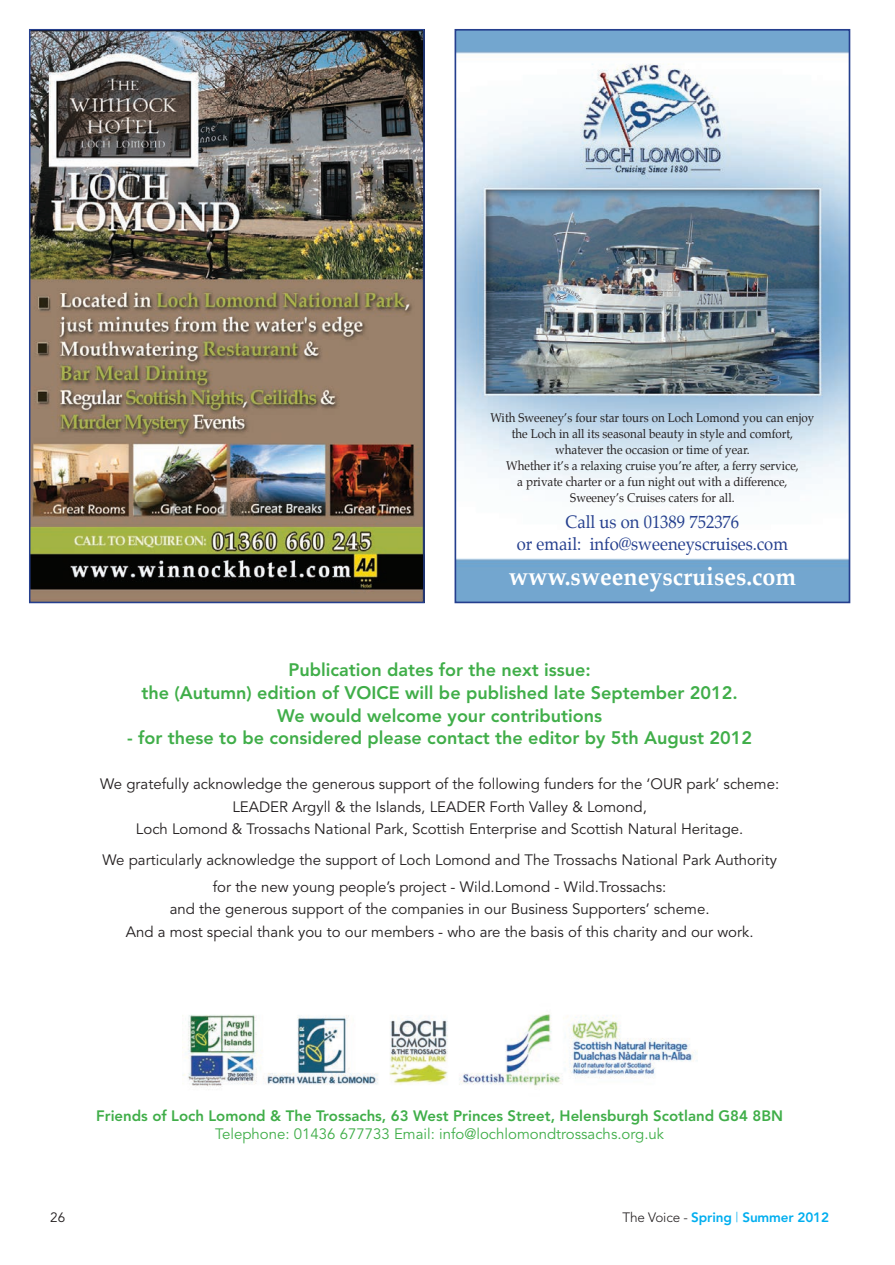
<style>
.page{position:relative;width:895px;height:1265px;background:#fff}
.page>*{position:absolute;margin:0;border:0;box-sizing:border-box;transform-origin:0 0}
.t1{font:700 24.9px "Palatino";color:#fff;scale:.93 1}
.t2{font:800 18px/22.5px "Avenir";color:#40ae49;text-align:center}
.t3{font:17.7px/21.3px "Palatino";color:#253f8e;text-align:center;scale:.93 1}
.t4{font:15px/22.5px "Avenir";color:#231f20;text-align:center}
.t5{font:800 15px "Avenir";color:#40ae49}
.t6{font:15px "Avenir";color:#40ae49}
.t7{font:800 13.5px "Avenir";letter-spacing:-.01em;color:#00aeef}
.t8{font:13.5px "Avenir";color:#231f20}
.t9{font:12.45px/16px "Palatino";color:#231f20;text-align:center;scale:.93 1}
.s1{font-weight:300;color:#231f20}
.s2{font-weight:300}
</style>
<div class="page">
<img style="left:182px;top:1014px;width:515px;height:72px">
<img style="left:32px;top:32px;width:389px;height:568px">
<div style="left:29px;top:29px;width:395px;height:574px;border:2px solid #253f8e"></div>
<img style="left:457px;top:32px;width:390px;height:568px">
<div style="left:454px;top:29px;width:396px;height:574px;border:2px solid #253f8e"></div>
<p class="t9" style="left:490px;top:410px;width:349px">With Sweeney’s four star tours on Loch Lomond you can enjoy the Loch in all its seasonal beauty in style and comfort, whatever the occasion or time of year.<br>Whether it’s a relaxing cruise you’re after, a ferry service,<br>a private charter or a fun night out with a difference, Sweeney’s Cruises caters for all.</p>
<p class="t3" style="left:516px;top:511px;width:293px">Call us on 01389 752376<br>or email: info@sweeneyscruises.com</p>
<h1 class="t1" style="left:508px;top:555px;width:310px">www.sweeneyscruises.com</h1>
<p class="t2" style="left:141px;top:659px;width:597px">Publication dates for the next issue:<br>the (Autumn) edition of VOICE will be published late September 2012.<br>We would welcome your contributions</p>
<p class="t2" style="left:127px;top:726px;width:626px">- for these to be considered please contact the editor by 5th August 2012</p>
<p class="t4" style="left:100px;top:773px;width:680px">We gratefully acknowledge the generous support of the following funders for the ‘OUR park’ scheme:<br>LEADER Argyll &amp; the Islands, LEADER Forth Valley &amp; Lomond,<br>Loch Lomond &amp; Trossachs National Park, Scottish Enterprise and Scottish Natural Heritage.</p>
<p class="t4" style="left:102px;top:847px;width:675px;line-height:26.7px">We particularly acknowledge the support of Loch Lomond and The Trossachs National Park Authority for the new young people’s project - Wild.Lomond - Wild.Trossachs:</p>
<p class="t4" style="left:126px;top:898px;width:629px">and the generous support of the companies in our Business Supporters’ scheme.<br>And a most special thank you to our members - who are the basis of this charity and our work.</p>
<p class="t5" style="left:96px;top:1106px;width:688px">Friends of Loch Lomond &amp; The Trossachs, 63 West Princes Street, Helensburgh Scotland G84 8BN</p>
<p class="t6" style="left:215px;top:1125px;width:450px">Telephone: 01436 677733 Email: info@lochlomondtrossachs.org.uk</p>
<p class="t8" style="left:50px;top:1209px;width:17px">26</p>
<p class="t7" style="left:622px;top:1209px;width:208px"><span class="s1">The Voice -</span> Spring <span class="s2">|</span> Summer 2012</p>
</div>
